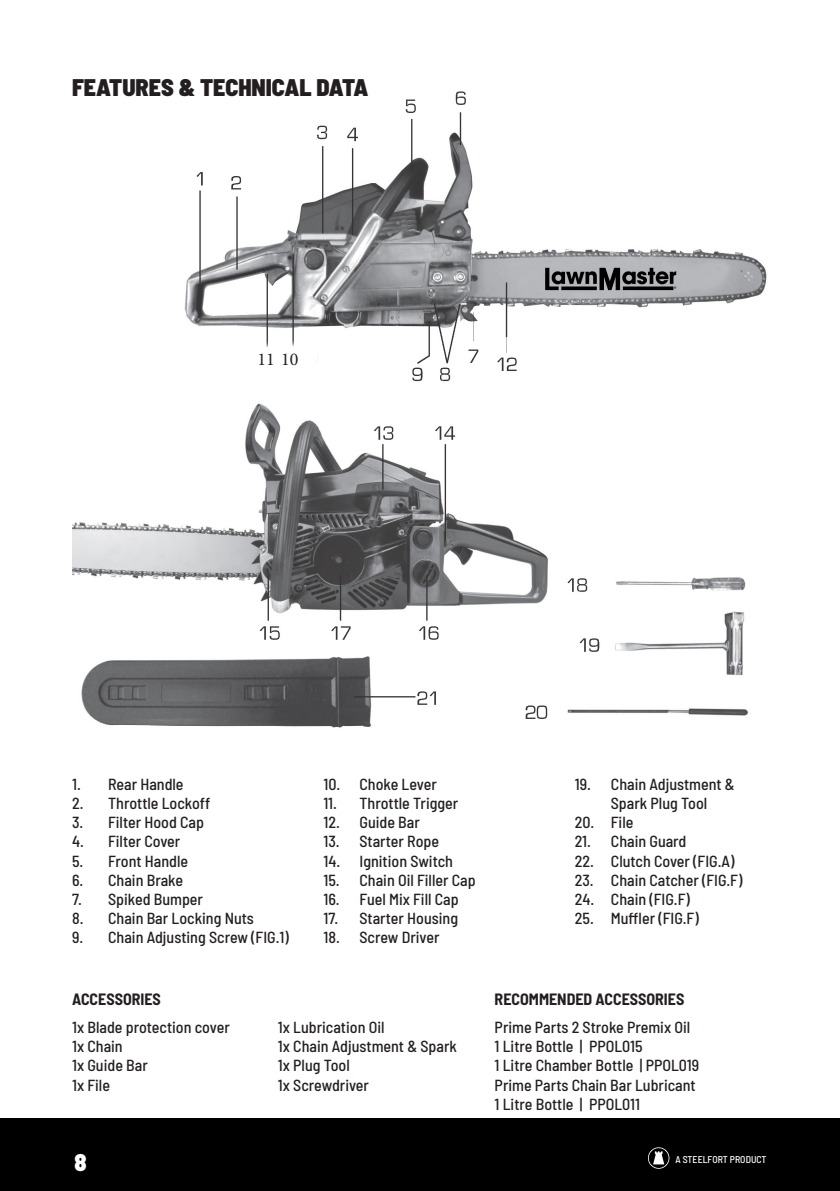
<style>
.page{position:relative;width:840px;height:1191px;background:#fff}
.page>*{position:absolute;margin:0;border:0;box-sizing:border-box;transform-origin:0 0}
.t1{font:900 semi-condensed 24px "Barlow";color:#231f20}
.t2{font:900 semi-condensed 24px "Barlow";color:#fff}
.t3{font:18px "Minion Pro";color:#231f20}
.t4{font:500 semi-condensed 16px/19.2px "Barlow";color:#231f20;text-align:center}
.t5{font:700 semi-condensed 16px "Barlow";color:#231f20}
.t6{font:500 semi-condensed 9.8px "Barlow";color:#fff}
</style>
<div class="page">
<div style="left:0;top:1119px;width:839px;height:72px;background:#000"></div>
<svg style="left:648px;top:1147px;width:21px;height:21px"></svg>
<img style="left:72px;top:91px;width:695px;height:637px">
<p class="t1" style="left:72px;top:70px;width:298px">FEATURES &amp; TECHNICAL DATA</p>
<p class="t3" style="left:257px;top:347px;width:42px">11 10</p>
<p class="t4" style="left:72px;top:773px;width:113px">1. Rear Handle</p>
<p class="t4" style="left:72px;top:792px;width:140px">2. Throttle Lockoff</p>
<p class="t4" style="left:72px;top:811px;width:133px">3. Filter Hood Cap</p>
<p class="t4" style="left:72px;top:830px;width:110px">4. Filter Cover</p>
<p class="t4" style="left:72px;top:850px;width:117px">5. Front Handle</p>
<p class="t4" style="left:72px;top:869px;width:112px">6. Chain Brake</p>
<p class="t4" style="left:72px;top:888px;width:132px">7. Spiked Bumper</p>
<p class="t4" style="left:72px;top:907px;width:183px">8. Chain Bar Locking Nuts</p>
<p class="t4" style="left:72px;top:926px;width:218px">9. Chain Adjusting Screw (FIG.1)</p>
<p class="t5" style="left:72px;top:987px;width:90px">ACCESSORIES</p>
<p class="t4" style="left:323px;top:773px;width:115px">10. Choke Lever</p>
<p class="t4" style="left:323px;top:792px;width:136px">11. Throttle Trigger</p>
<p class="t4" style="left:323px;top:811px;width:98px">12. Guide Bar</p>
<p class="t4" style="left:323px;top:830px;width:117px">13. Starter Rope</p>
<p class="t4" style="left:323px;top:850px;width:131px">14. Ignition Switch</p>
<p class="t4" style="left:323px;top:869px;width:154px">15. Chain Oil Filler Cap</p>
<p class="t4" style="left:323px;top:888px;width:137px">16. Fuel Mix Fill Cap</p>
<p class="t4" style="left:323px;top:907px;width:136px">17. Starter Housing</p>
<p class="t4" style="left:323px;top:926px;width:118px">18. Screw Driver</p>
<p class="t4" style="left:72px;top:1016px;width:159px">1x Blade protection cover</p>
<p class="t4" style="left:72px;top:1035px;width:52px">1x Chain</p>
<p class="t4" style="left:72px;top:1054px;width:77px">1x Guide Bar</p>
<p class="t4" style="left:72px;top:1074px;width:39px">1x File</p>
<h1 class="t2" style="left:74px;top:1144px;width:14px">8</h1>
<p class="t4" style="left:278px;top:1016px;width:108px">1x Lubrication Oil</p>
<p class="t4" style="left:278px;top:1035px;width:180px;text-align:left">1x Chain Adjustment &amp; Spark<br>1x Plug Tool</p>
<p class="t4" style="left:278px;top:1074px;width:93px">1x Screwdriver</p>
<p class="t4" style="left:574px;top:773px;width:161px">19. Chain Adjustment &amp;<br>Spark Plug Tool</p>
<p class="t4" style="left:574px;top:811px;width:60px">20. File</p>
<p class="t4" style="left:574px;top:830px;width:113px">21. Chain Guard</p>
<p class="t4" style="left:574px;top:850px;width:161px">22. Clutch Cover (FIG.A)</p>
<p class="t4" style="left:574px;top:869px;width:169px">23. Chain Catcher (FIG.F)</p>
<p class="t4" style="left:574px;top:888px;width:116px">24. Chain (FIG.F)</p>
<p class="t4" style="left:574px;top:907px;width:125px">25. Muffler (FIG.F)</p>
<p class="t5" style="left:494px;top:987px;width:191px">RECOMMENDED ACCESSORIES</p>
<p class="t4" style="left:494px;top:1016px;width:197px">Prime Parts 2 Stroke Premix Oil</p>
<p class="t4" style="left:494px;top:1035px;width:149px">1 Litre Bottle | PPOL015</p>
<p class="t4" style="left:494px;top:1054px;width:206px">1 Litre Chamber Bottle | PPOL019</p>
<p class="t4" style="left:494px;top:1074px;width:202px">Prime Parts Chain Bar Lubricant</p>
<p class="t4" style="left:494px;top:1093px;width:147px">1 Litre Bottle | PPOL011</p>
<p class="t6" style="left:675px;top:1152px;width:92px">A STEELFORT PRODUCT</p>
</div>
